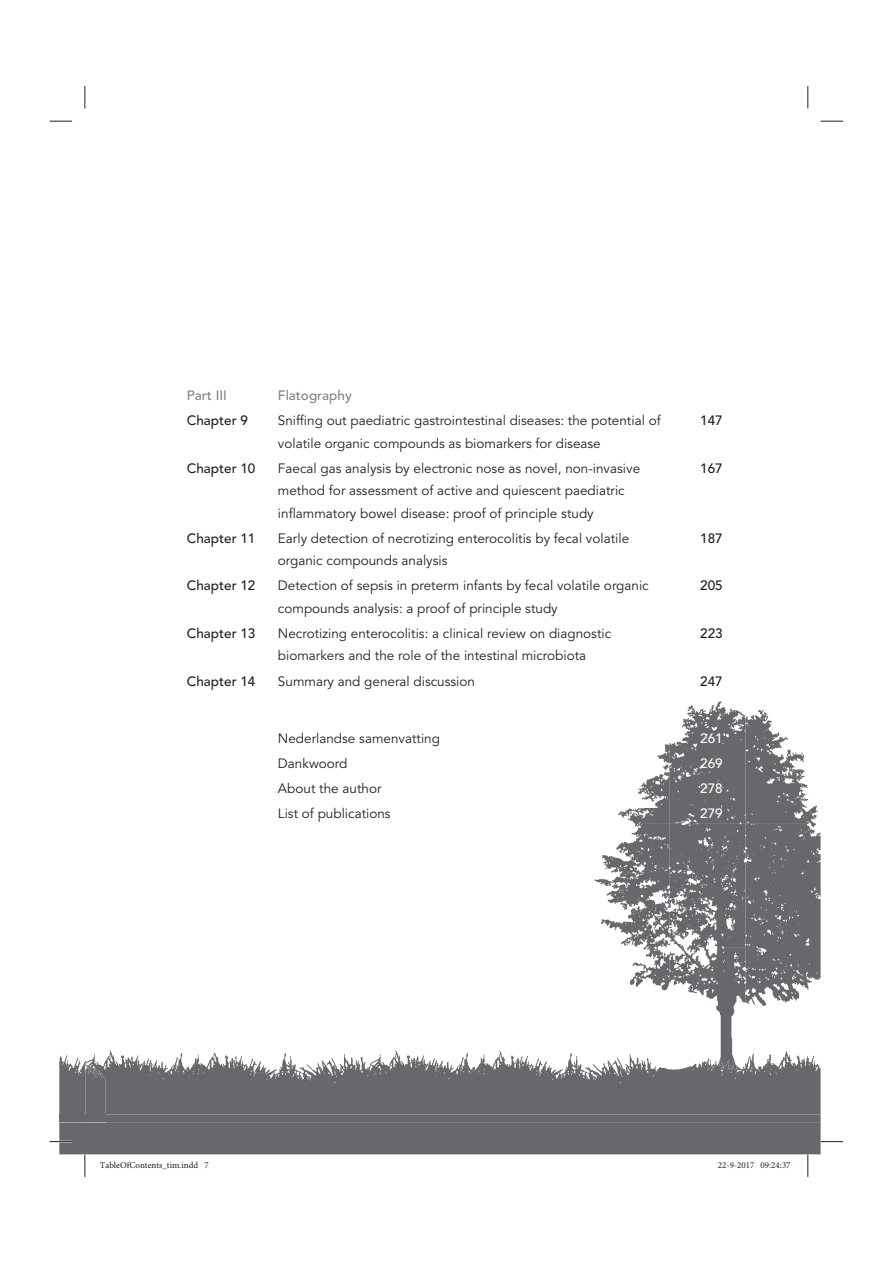
<style>
.page{position:relative;width:893px;height:1263px;background:#fff}
.page>*{position:absolute;margin:0;border:0;box-sizing:border-box;transform-origin:0 0}
.t1{font:13.5px/22.5px "Avenir LT Std";color:#231f20}
.t2{font:500 13.5px "Avenir LT Std";color:#231f20}
.t3{font:500 13.5px "Avenir LT Std";color:#808285}
.t4{font:500 13.5px "Avenir LT Std";color:#231f20}
.t5{font:500 13.5px "Avenir LT Std";color:#fff}
.t6{font:9px "Minion Pro";color:#231f20}
</style>
<div class="page">
<svg style="left:618px;top:712px;width:200px;height:112px;fill:#67686b"></svg>
<svg style="left:50px;top:121px;width:22px;height:1px"></svg>
<svg style="left:820px;top:121px;width:23px;height:1px"></svg>
<svg style="left:85px;top:86px;width:1px;height:22px"></svg>
<svg style="left:807px;top:86px;width:1px;height:22px"></svg>
<svg style="left:50px;top:824px;width:793px;height:353px"></svg>
<p class="t3" style="left:187px;top:387px;width:42px">Part III</p>
<p class="t3" style="left:278px;top:387px;width:75px">Flatography</p>
<p class="t2" style="left:187px;top:413px;width:63px">Chapter 9</p>
<p class="t1" style="left:278px;top:410px;width:384px">Sniffing out paediatric gastrointestinal diseases: the potential of volatile organic compounds as biomarkers for disease</p>
<p class="t4" style="left:700px;top:413px;width:24px">147</p>
<p class="t2" style="left:187px;top:460px;width:70px">Chapter 10</p>
<p class="t1" style="left:278px;top:458px;width:364px">Faecal gas analysis by electronic nose as novel, non-invasive method for assessment of active and quiescent paediatric inflammatory bowel disease: proof of principle study</p>
<p class="t4" style="left:700px;top:460px;width:24px">167</p>
<p class="t2" style="left:187px;top:530px;width:70px">Chapter 11</p>
<p class="t1" style="left:278px;top:528px;width:353px">Early detection of necrotizing enterocolitis by fecal volatile organic compounds analysis</p>
<p class="t4" style="left:700px;top:530px;width:24px">187</p>
<p class="t2" style="left:187px;top:578px;width:70px">Chapter 12</p>
<p class="t1" style="left:278px;top:575px;width:372px">Detection of sepsis in preterm infants by fecal volatile organic compounds analysis: a proof of principle study</p>
<p class="t4" style="left:700px;top:578px;width:24px">205</p>
<p class="t2" style="left:187px;top:625px;width:70px">Chapter 13</p>
<p class="t1" style="left:278px;top:623px;width:335px">Necrotizing enterocolitis: a clinical review on diagnostic biomarkers and the role of the intestinal microbiota</p>
<p class="t4" style="left:700px;top:625px;width:24px">223</p>
<p class="t2" style="left:187px;top:673px;width:70px">Chapter 14</p>
<p class="t1" style="left:278px;top:671px;width:199px">Summary and general discussion</p>
<p class="t4" style="left:700px;top:673px;width:24px">247</p>
<p class="t1" style="left:278px;top:728px;width:163px">Nederlandse samenvatting</p>
<p class="t5" style="left:700px;top:730px;width:24px">261</p>
<p class="t1" style="left:278px;top:753px;width:71px">Dankwoord</p>
<p class="t5" style="left:700px;top:755px;width:24px">269</p>
<p class="t1" style="left:278px;top:778px;width:105px">About the author</p>
<p class="t5" style="left:700px;top:780px;width:24px">278</p>
<p class="t1" style="left:278px;top:803px;width:114px">List of publications</p>
<p class="t5" style="left:700px;top:805px;width:24px">279</p>
<p class="t6" style="left:100px;top:1160px;width:110px">TableOfContents_tim.indd 7</p>
<p class="t6" style="left:718px;top:1160px;width:74px">22-9-2017 09:24:37</p>
</div>
